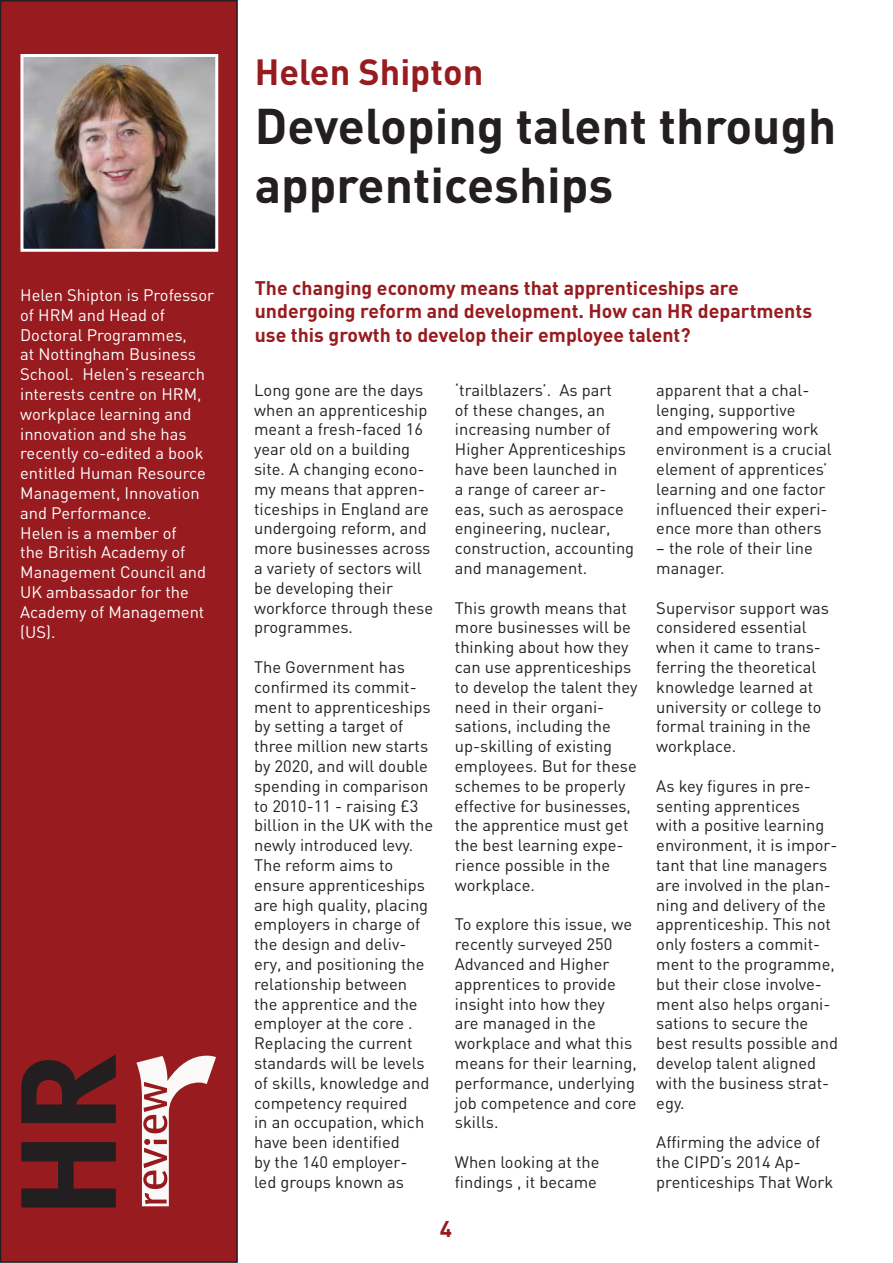
<style>
.page{position:relative;width:893px;height:1263px;background:#fff}
.page>*{position:absolute;margin:0;border:0;box-sizing:border-box;transform-origin:0 0}
.t1{font:700 49.5px/59.4px "DIN";color:#231f20}
.t2{font:700 36px "DIN";color:#981b1f}
.t3{font:700 22.5px "DIN";color:#981b1f}
.t4{font:700 19.5px/23.4px "DIN";color:#981b1f}
.t5{font:16.5px/19.8px "DIN";color:#231f20}
.t6{font:16.5px/19.8px "DIN";color:#fff}
</style>
<div class="page">
<div style="left:0;top:1px;width:237px;height:1261px;background:#981b1f"></div>
<div style="left:0;top:0;width:238px;height:1263px;border:2px solid #231f20"></div>
<svg style="left:21px;top:1142px;width:95px;height:66px"></svg>
<svg style="left:21px;top:1054px;width:95px;height:69px"></svg>
<svg style="left:136px;top:1056px;width:80px;height:150px"></svg>
<img style="left:24px;top:58px;width:190px;height:190px">
<div style="left:20px;top:54px;width:198px;height:198px;border:3px solid #fff"></div>
<p class="t6" style="left:20px;top:287px;width:195px">Helen Shipton is Professor of HRM and Head of<br>Doctoral Programmes,<br>at Nottingham Business<br>School. Helen’s research interests centre on HRM, workplace learning and innovation and she has recently co-edited a book entitled Human Resource<br>Management, Innovation and Performance.<br>Helen is a member of<br>the British Academy of<br>Management Council and<br>UK ambassador for the<br>Academy of Management (US).</p>
<h2 class="t2" style="left:255px;top:59px;width:230px">Helen Shipton</h2>
<h1 class="t1" style="left:255px;top:101px;width:583px">Developing talent through apprenticeships</h1>
<p class="t4" style="left:255px;top:278px;width:559px">The changing economy means that apprenticeships are undergoing reform and development. How can HR departments use this growth to develop their employee talent?</p>
<p class="t5" style="left:254px;top:382px;width:181px">Long gone are the days when an apprenticeship meant a fresh-faced 16 year old on a building site. A changing econo&shy;my means that appren&shy;ticeships in England are undergoing reform, and more businesses across a variety of sectors will be developing their workforce through these programmes.</p>
<p class="t5" style="left:254px;top:659px;width:181px">The Government has confirmed its commit&shy;ment to apprenticeships by setting a target of three million new starts by 2020, and will double spending in comparison to 2010-11 - raising £3 billion in the UK with the newly introduced levy.<br>The reform aims to ensure apprenticeships are high quality, placing employers in charge of the design and deliv&shy;ery, and positioning the relationship between the apprentice and the employer at the core .<br>Replacing the current standards will be levels of skills, knowledge and competency required<br>in an occupation, which have been identified<br>by the 140 employer&shy;led groups known as</p>
<p class="t5" style="left:455px;top:382px;width:181px">‘trailblazers’. As part<br>of these changes, an increasing number of<br>Higher Apprenticeships have been launched in<br>a range of career ar&shy;eas, such as aerospace engineering, nuclear, construction, accounting and management.</p>
<p class="t5" style="left:455px;top:600px;width:184px">This growth means that more businesses will be thinking about how they can use apprenticeships to develop the talent they need in their organi&shy;sations, including the up-skilling of existing employees. But for these schemes to be properly effective for businesses, the apprentice must get the best learning expe&shy;rience possible in the workplace.</p>
<p class="t5" style="left:455px;top:917px;width:183px">To explore this issue, we recently surveyed 250<br>Advanced and Higher apprentices to provide insight into how they<br>are managed in the workplace and what this means for their learning, performance, underlying job competence and core skills.</p>
<p class="t5" style="left:455px;top:1154px;width:146px">When looking at the findings , it became</p>
<h3 class="t3" style="left:440px;top:1221px;width:14px">4</h3>
<p class="t5" style="left:656px;top:382px;width:177px">apparent that a chal&shy;lenging, supportive<br>and empowering work environment is a crucial element of apprentices’ learning and one factor influenced their experi&shy;ence more than others</p>
<p class="t5" style="left:656px;top:540px;width:158px">– the role of their line manager.</p>
<p class="t5" style="left:656px;top:600px;width:174px">Supervisor support was considered essential when it came to trans&shy;ferring the theoretical knowledge learned at university or college to formal training in the workplace.</p>
<p class="t5" style="left:656px;top:778px;width:183px">As key figures in pre&shy;senting apprentices<br>with a positive learning environment, it is impor&shy;tant that line managers are involved in the plan&shy;ning and delivery of the apprenticeship. This not only fosters a commit&shy;ment to the programme, but their close involve&shy;ment also helps organi&shy;sations to secure the best results possible and develop talent aligned with the business strat&shy;egy.</p>
<p class="t5" style="left:656px;top:1134px;width:179px">Affirming the advice of the CIPD’s 2014 Ap&shy;prenticeships That Work</p>
</div>
